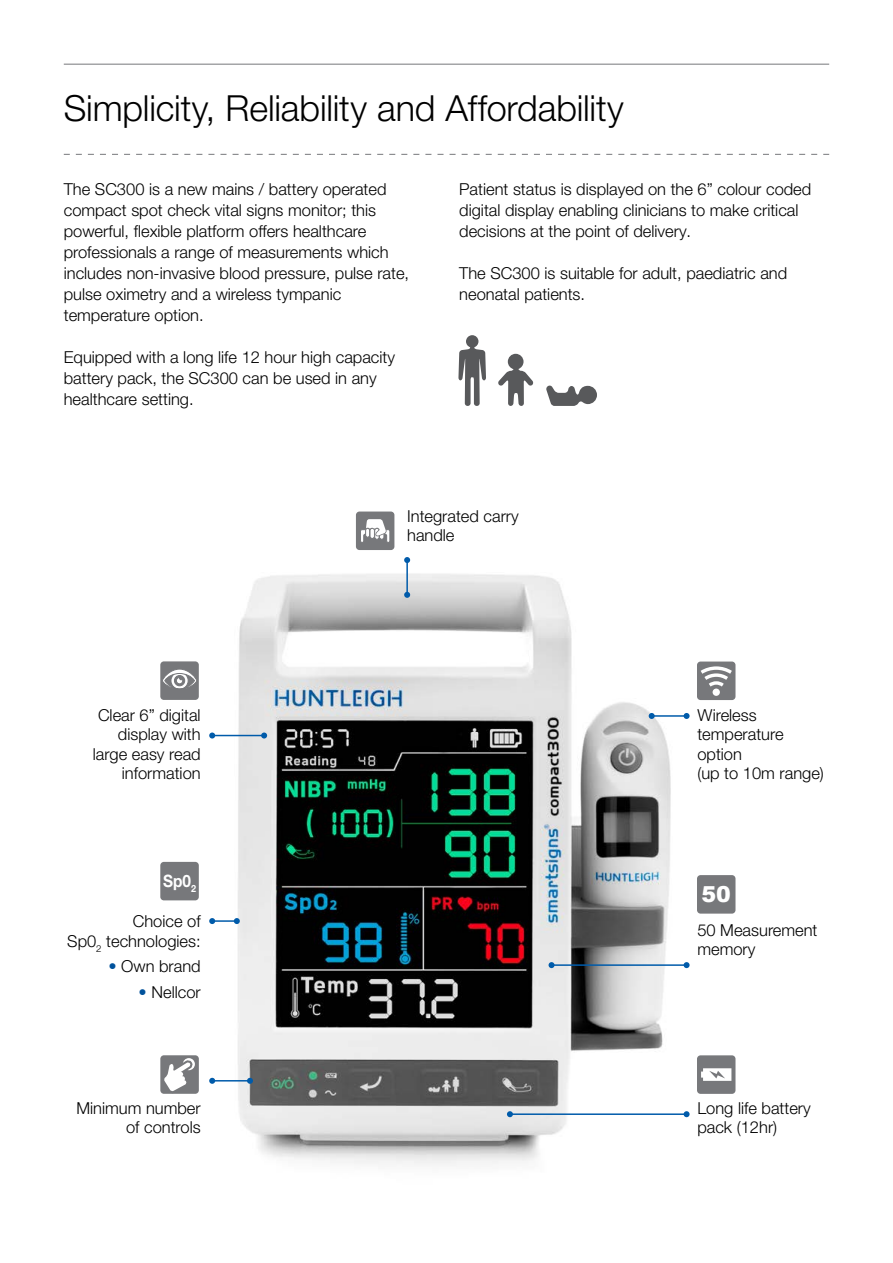
<style>
.page{position:relative;width:893px;height:1263px;background:#fff}
.page>*{position:absolute;margin:0;border:0;box-sizing:border-box;transform-origin:0 0}
.t1{font:300 36px "Helvetica Neue LT Pro";letter-spacing:-.005em;color:#000}
.t2{font:900 22.05px "Arial";color:#fff}
.t3{font:700 17.1px "Helvetica Neue LT Pro";color:#fff;scale:.9 1}
.t4{font:300 16.5px/19.5px "Helvetica Neue LT Pro";color:#000}
.s1{color:#00529c}
</style>
<div class="page">
<img style="left:160px;top:512px;width:527px;height:654px">
<hr style="left:64px;top:64px;width:765px;height:1px;background:#77787b">
<svg style="left:64px;top:154px;width:765px;height:1px"></svg>
<hr style="left:406px;top:560px;width:2px;height:35px;background:#005baa">
<svg style="left:404px;top:592px;width:6px;height:6px"></svg>
<svg style="left:404px;top:557px;width:6px;height:6px"></svg>
<hr style="left:652px;top:715px;width:35px;height:2px;background:#005baa">
<svg style="left:649px;top:713px;width:6px;height:6px"></svg>
<svg style="left:684px;top:713px;width:6px;height:6px"></svg>
<hr style="left:212px;top:735px;width:52px;height:1px;background:#005baa">
<svg style="left:209px;top:732px;width:6px;height:6px"></svg>
<svg style="left:261px;top:732px;width:6px;height:6px"></svg>
<hr style="left:212px;top:920px;width:25px;height:2px;background:#005baa">
<svg style="left:209px;top:918px;width:6px;height:6px"></svg>
<svg style="left:234px;top:918px;width:6px;height:6px"></svg>
<hr style="left:212px;top:1080px;width:38px;height:1px;background:#005baa">
<svg style="left:209px;top:1078px;width:6px;height:6px"></svg>
<svg style="left:247px;top:1078px;width:6px;height:6px"></svg>
<hr style="left:552px;top:964px;width:135px;height:2px;background:#005baa">
<svg style="left:549px;top:962px;width:6px;height:6px"></svg>
<svg style="left:684px;top:962px;width:6px;height:6px"></svg>
<hr style="left:510px;top:1113px;width:177px;height:2px;background:#005baa">
<svg style="left:507px;top:1111px;width:6px;height:6px"></svg>
<svg style="left:684px;top:1111px;width:6px;height:6px"></svg>
<div style="left:697px;top:661px;width:38px;height:39px;background:#77787b;border-radius:4px"></div>
<svg style="left:700px;top:665px;width:36px;height:25px"></svg>
<div style="left:713px;top:688px;width:7px;height:8px;background:#fff;border-radius:50%"></div>
<div style="left:697px;top:875px;width:38px;height:39px;background:#77787b;border-radius:4px"></div>
<div style="left:697px;top:1055px;width:38px;height:39px;background:#77787b;border-radius:4px"></div>
<svg style="left:701px;top:1068px;width:30px;height:13px"></svg>
<div style="left:356px;top:511px;width:38px;height:39px;background:#77787b;border-radius:4px"></div>
<svg style="left:361px;top:519px;width:29px;height:23px"></svg>
<div style="left:160px;top:661px;width:39px;height:39px;background:#77787b;border-radius:4px"></div>
<svg style="left:163px;top:669px;width:34px;height:20px"></svg>
<div style="left:160px;top:862px;width:39px;height:38px;background:#77787b;border-radius:4px"></div>
<div style="left:160px;top:1055px;width:39px;height:39px;background:#77787b;border-radius:4px"></div>
<svg style="left:160px;top:1056px;width:36px;height:40px"></svg>
<svg style="left:546px;top:385px;width:51px;height:21px"></svg>
<svg style="left:498px;top:354px;width:35px;height:52px"></svg>
<svg style="left:458px;top:335px;width:28px;height:71px"></svg>
<h1 class="t1" style="left:64px;top:87px;width:562px">Simplicity, Reliability and Affordability</h1>
<p class="t4" style="left:64px;top:178px;width:347px;line-height:21px">The SC300 is a new mains / battery operated compact spot check vital signs monitor; this powerful, flexible platform offers healthcare professionals a range of measurements which includes non-invasive blood pressure, pulse rate, pulse oximetry and a wireless tympanic temperature option.</p>
<p class="t4" style="left:64px;top:346px;width:333px;line-height:21px">Equipped with a long life 12 hour high capacity battery pack, the SC300 can be used in any healthcare setting.</p>
<p class="t4" style="left:459px;top:178px;width:354px;line-height:21px">Patient status is displayed on the 6” colour coded digital display enabling clinicians to make critical decisions at the point of delivery.</p>
<p class="t4" style="left:459px;top:262px;width:329px;line-height:21px">The SC300 is suitable for adult, paediatric and neonatal patients.</p>
<p class="t4" style="left:93px;top:705px;width:109px;text-align:right">Clear 6” digital display with large easy read information</p>
<p class="t3" style="left:163px;top:870px;width:38px">Sp0<sub>2</sub></p>
<p class="t4" style="left:67px;top:911px;width:135px;text-align:right">Choice of<br>Sp0<sub>2</sub> technologies:</p>
<p class="t4" style="left:108px;top:956px;width:94px"><span class="s1">•</span> Own brand</p>
<p class="t4" style="left:139px;top:982px;width:64px"><span class="s1">•</span> Nellcor</p>
<p class="t4" style="left:76px;top:1098px;width:126px;text-align:right">Minimum number of controls</p>
<p class="t4" style="left:407px;top:505px;width:113px">Integrated carry handle</p>
<p class="t4" style="left:697px;top:705px;width:128px">Wireless temperature option<br>(up to 10m range)</p>
<h2 class="t2" style="left:702px;top:878px;width:31px">50</h2>
<p class="t4" style="left:697px;top:920px;width:122px">50 Measurement memory</p>
<p class="t4" style="left:697px;top:1098px;width:115px">Long life battery pack (12hr)</p>
</div>
